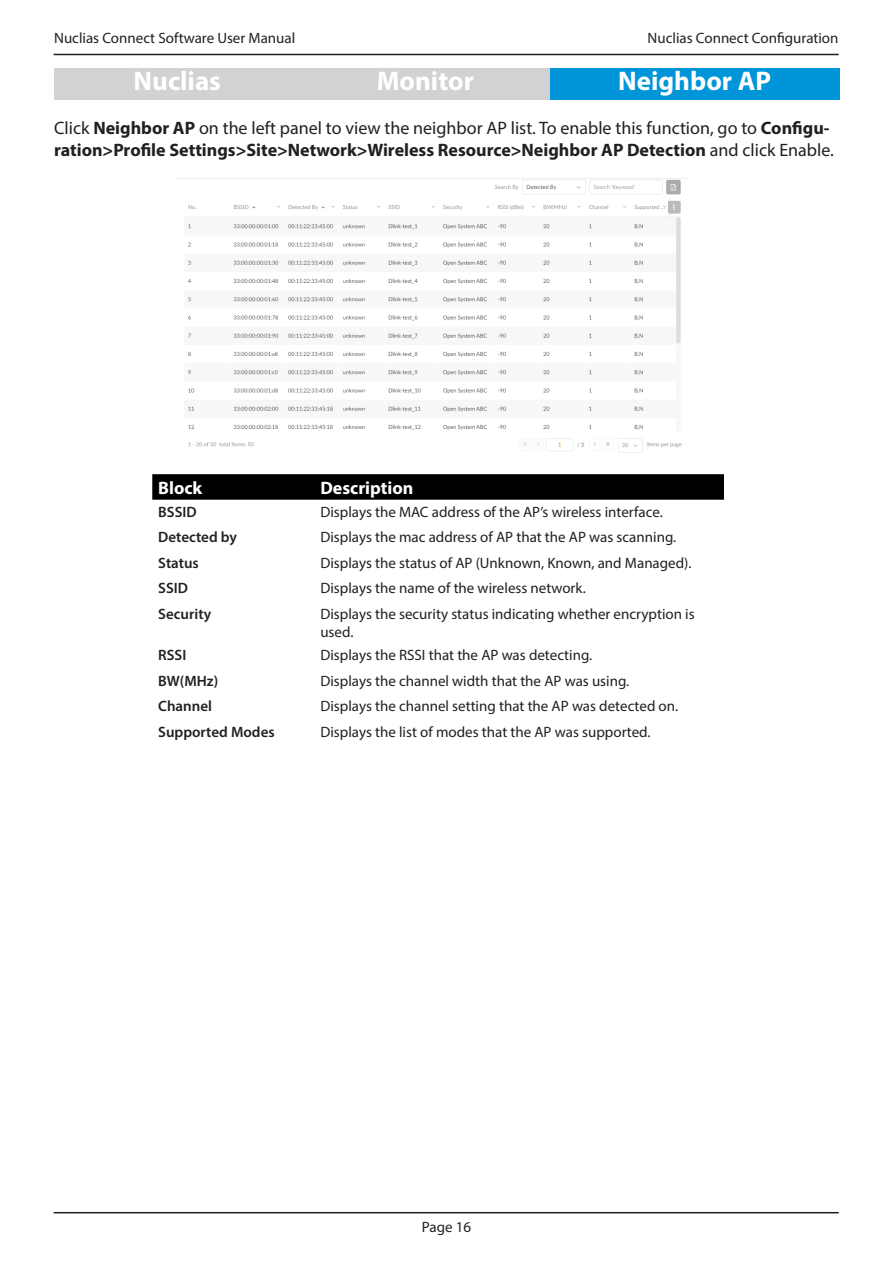
<style>
.page{position:relative;width:893px;height:1263px;background:#fff}
.page>*{position:absolute;margin:0;border:0;box-sizing:border-box;transform-origin:0 0}
.t1{font:700 27px "Myriad Pro";color:#fff}
.t2{font:700 18px/21.6px "Myriad Pro";color:#231f20}
.t3{font:700 18px "Myriad Pro";color:#fff}
.t4{font:15px/18px "Myriad Pro";color:#231f20}
.t5{font:600 15px "Myriad Pro";color:#231f20}
.s1{font-weight:400}
</style>
<div class="page">
<hr style="left:54px;top:54px;width:785px;height:1px;background:#231f20">
<hr style="left:54px;top:1212px;width:785px;height:1px;background:#231f20">
<div style="left:300px;top:68px;width:250px;height:31px;background:#d1d2d4"></div>
<div style="left:550px;top:68px;width:289px;height:31px;background:#0095d9"></div>
<div style="left:54px;top:68px;width:246px;height:31px;background:#d1d2d4"></div>
<img style="left:185px;top:179px;width:497px;height:274px">
<svg style="left:152px;top:474px;width:572px;height:26px;background:#040404"></svg>
<p class="t4" style="left:54px;top:29px;width:243px">Nuclias Connect Software User Manual</p>
<p class="t4" style="left:648px;top:29px;width:192px">Nuclias Connect Configuration</p>
<h1 class="t1" style="left:134px;top:63px;width:89px">Nuclias</h1>
<h1 class="t1" style="left:377px;top:63px;width:99px">Monitor</h1>
<h1 class="t1" style="left:618px;top:63px;width:154px">Neighbor AP</h1>
<p class="t2" style="left:54px;top:117px;width:781px"><span class="s1">Click</span> Neighbor AP <span class="s1">on the left panel to view the neighbor AP list. To enable this function, go to</span> Configu&shy;ration&gt;Profile Settings&gt;Site&gt;Network&gt;Wireless Resource&gt;Neighbor AP Detection <span class="s1">and click Enable.</span></p>
<p class="t3" style="left:158px;top:476px;width:46px">Block</p>
<p class="t3" style="left:320px;top:476px;width:94px">Description</p>
<p class="t5" style="left:158px;top:502px;width:40px">BSSID</p>
<p class="t4" style="left:320px;top:503px;width:344px">Displays the MAC address of the AP’s wireless interface.</p>
<p class="t5" style="left:158px;top:528px;width:80px">Detected by</p>
<p class="t4" style="left:320px;top:528px;width:357px">Displays the mac address of AP that the AP was scanning.</p>
<p class="t5" style="left:158px;top:553px;width:42px">Status</p>
<p class="t4" style="left:320px;top:554px;width:373px">Displays the status of AP (Unknown, Known, and Managed).</p>
<p class="t5" style="left:158px;top:579px;width:31px">SSID</p>
<p class="t4" style="left:320px;top:579px;width:267px">Displays the name of the wireless network.</p>
<p class="t5" style="left:158px;top:604px;width:54px">Security</p>
<p class="t4" style="left:320px;top:605px;width:376px">Displays the security status indicating whether encryption is used.</p>
<p class="t5" style="left:158px;top:646px;width:30px">RSSI</p>
<p class="t4" style="left:320px;top:646px;width:273px">Displays the RSSI that the AP was detecting.</p>
<p class="t5" style="left:158px;top:671px;width:61px">BW(MHz)</p>
<p class="t4" style="left:320px;top:671px;width:310px">Displays the channel width that the AP was using.</p>
<p class="t5" style="left:158px;top:697px;width:55px">Channel</p>
<p class="t4" style="left:320px;top:697px;width:359px">Displays the channel setting that the AP was detected on.</p>
<p class="t5" style="left:158px;top:722px;width:118px">Supported Modes</p>
<p class="t4" style="left:320px;top:722px;width:332px">Displays the list of modes that the AP was supported.</p>
<p class="t4" style="left:422px;top:1218px;width:51px">Page 16</p>
</div>
